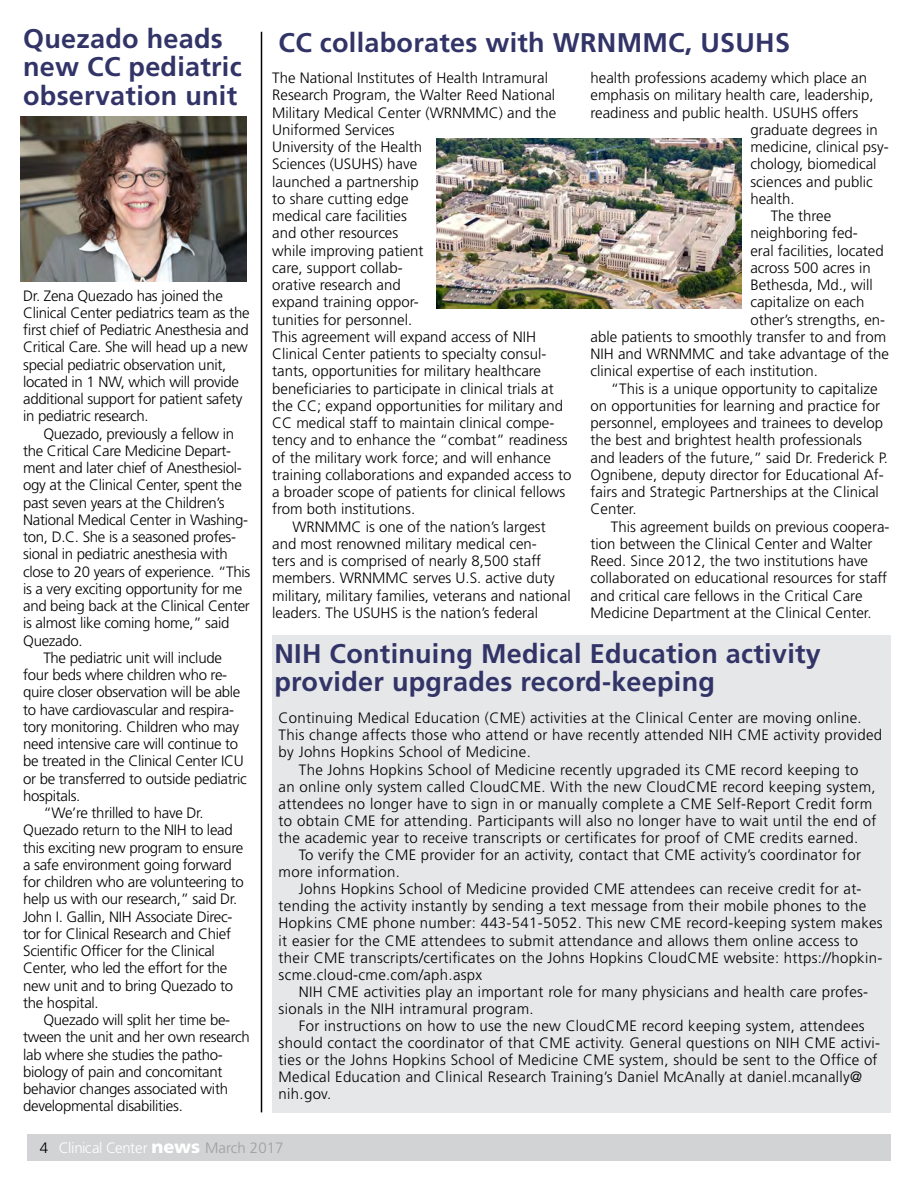
<style>
.page{position:relative;width:918px;height:1188px;background:#fff}
.page>*{position:absolute;margin:0;border:0;box-sizing:border-box;transform-origin:0 0}
.t1{font:700 27px/28.5px "Frutiger LT Std";letter-spacing:.01em;color:#323468}
.t2{font:300 15px/17.2px "Frutiger LT Std";color:#000}
.t3{font:300 15px "Frutiger LT Std";letter-spacing:.02em;color:#000}
.t4{font:300 15px/17.2px "Frutiger LT Std";letter-spacing:-.02em;color:#000}
.t5{font:300 15px "Frutiger LT Std";letter-spacing:-.02em;color:#fff}
.s1{font-weight:900;font-size:18px}
.s2{color:#9d9fa2}
</style>
<div class="page">
<div style="left:27px;top:1134px;width:864px;height:27px;background:#d1d3d4"></div>
<div style="left:272px;top:635px;width:619px;height:477px;background:#e6e7e8"></div>
<hr style="left:261px;top:32px;width:1px;height:1080px;background:#000">
<img style="left:21px;top:117px;width:226px;height:165px">
<img style="left:436px;top:138px;width:306px;height:171px">
<h2 class="t1" style="left:23px;top:24px;width:220px">Quezado heads new CC pediatric observation unit</h2>
<p class="t4" style="left:23px;top:287px;width:228px">Dr. Zena Quezado has joined the Clinical Center pediatrics team as the first chief of Pediatric Anesthesia and Critical Care. She will head up a new special pediatric observation unit, located in 1 NW, which will provide additional support for patient safety in pediatric research.</p>
<p class="t4" style="left:23px;top:425px;width:229px;text-indent:20px">Quezado, previously a fellow in the Critical Care Medicine Depart&shy;ment and later chief of Anesthesiol&shy;ogy at the Clinical Center, spent the past seven years at the Children’s National Medical Center in Washing&shy;ton, D.C. She is a seasoned profes&shy;sional in pediatric anesthesia with close to 20 years of experience. “This is a very exciting opportunity for me and being back at the Clinical Center is almost like coming home,” said Quezado.</p>
<p class="t4" style="left:23px;top:649px;width:225px;text-indent:20px">The pediatric unit will include four beds where children who re&shy;quire closer observation will be able to have cardiovascular and respira&shy;tory monitoring. Children who may need intensive care will continue to be treated in the Clinical Center ICU or be transferred to outside pediatric hospitals.</p>
<p class="t4" style="left:23px;top:805px;width:222px;text-indent:20px">“We’re thrilled to have Dr.<br>Quezado return to the NIH to lead this exciting new program to ensure a safe environment going forward for children who are volunteering to help us with our research,” said Dr.<br>John I. Gallin, NIH Associate Direc&shy;tor for Clinical Research and Chief<br>Scientific Officer for the Clinical<br>Center, who led the effort for the new unit and to bring Quezado to the hospital.</p>
<p class="t4" style="left:23px;top:1012px;width:228px;text-indent:20px">Quezado will split her time be&shy;tween the unit and her own research lab where she studies the patho&shy;biology of pain and concomitant behavior changes associated with developmental disabilities.</p>
<h2 class="t1" style="left:279px;top:28px;width:513px">CC collaborates with WRNMMC, USUHS</h2>
<p class="t2" style="left:272px;top:70px;width:277px">The National Institutes of Health Intramural</p>
<p class="t2" style="left:591px;top:70px;width:278px">health professions academy which place an</p>
<p class="t2" style="left:591px;top:87px;width:285px">emphasis on military health care, leadership,</p>
<p class="t2" style="left:591px;top:104px;width:269px">readiness and public health. USUHS offers</p>
<p class="t2" style="left:750px;top:121px;width:129px">graduate degrees in</p>
<p class="t2" style="left:750px;top:139px;width:140px">medicine, clinical psy-</p>
<p class="t2" style="left:750px;top:156px;width:128px">chology, biomedical</p>
<p class="t2" style="left:750px;top:173px;width:124px">sciences and public</p>
<p class="t2" style="left:750px;top:190px;width:46px">health.</p>
<p class="t2" style="left:771px;top:208px;width:62px">The three</p>
<p class="t2" style="left:750px;top:225px;width:109px">neighboring fed-</p>
<p class="t2" style="left:750px;top:242px;width:135px">eral facilities, located</p>
<p class="t2" style="left:750px;top:259px;width:122px">across 500 acres in</p>
<p class="t2" style="left:750px;top:277px;width:124px">Bethesda, Md., will</p>
<p class="t2" style="left:750px;top:294px;width:116px">capitalize on each</p>
<p class="t2" style="left:750px;top:311px;width:136px">other’s strengths, en-</p>
<p class="t2" style="left:591px;top:328px;width:297px">able patients to smoothly transfer to and from</p>
<p class="t2" style="left:591px;top:346px;width:300px">NIH and WRNMMC and take advantage of the</p>
<p class="t2" style="left:591px;top:363px;width:229px">clinical expertise of each institution.</p>
<p class="t2" style="left:611px;top:380px;width:268px">“This is a unique opportunity to capitalize</p>
<p class="t2" style="left:591px;top:397px;width:291px">on opportunities for learning and practice for</p>
<p class="t2" style="left:591px;top:415px;width:294px">personnel, employees and trainees to develop</p>
<p class="t2" style="left:591px;top:432px;width:273px">the best and brightest health professionals</p>
<p class="t2" style="left:591px;top:449px;width:299px">and leaders of the future,” said Dr. Frederick P.</p>
<p class="t2" style="left:591px;top:466px;width:294px">Ognibene, deputy director for Educational Af-</p>
<p class="t2" style="left:591px;top:484px;width:290px">fairs and Strategic Partnerships at the Clinical</p>
<p class="t2" style="left:591px;top:501px;width:48px">Center.</p>
<p class="t2" style="left:611px;top:518px;width:280px">This agreement builds on previous coopera-</p>
<p class="t2" style="left:591px;top:535px;width:283px">tion between the Clinical Center and Walter</p>
<p class="t2" style="left:591px;top:553px;width:279px">Reed. Since 2012, the two institutions have</p>
<p class="t2" style="left:591px;top:570px;width:298px">collaborated on educational resources for staff</p>
<p class="t2" style="left:591px;top:587px;width:273px">and critical care fellows in the Critical Care</p>
<p class="t2" style="left:591px;top:604px;width:283px">Medicine Department at the Clinical Center.</p>
<p class="t2" style="left:272px;top:87px;width:286px">Research Program, the Walter Reed National<br>Military Medical Center (WRNMMC) and the<br>Uniformed Services<br>University of the Health</p>
<p class="t2" style="left:272px;top:156px;width:147px">Sciences (USUHS) have</p>
<p class="t2" style="left:272px;top:173px;width:148px">launched a partnership</p>
<p class="t2" style="left:272px;top:190px;width:138px">to share cutting edge</p>
<p class="t2" style="left:272px;top:208px;width:136px">medical care facilities</p>
<p class="t2" style="left:272px;top:225px;width:128px">and other resources</p>
<p class="t2" style="left:272px;top:242px;width:153px">while improving patient</p>
<p class="t2" style="left:272px;top:259px;width:131px">care, support collab-</p>
<p class="t2" style="left:272px;top:277px;width:130px">orative research and</p>
<p class="t2" style="left:272px;top:294px;width:148px">expand training oppor-</p>
<p class="t2" style="left:272px;top:311px;width:301px">tunities for personnel.<br>This agreement will expand access of NIH Clinical Center patients to specialty consul&shy;tants, opportunities for military healthcare beneficiaries to participate in clinical trials at the CC; expand opportunities for military and CC medical staff to maintain clinical compe&shy;tency and to enhance the “combat” readiness of the military work force; and will enhance training collaborations and expanded access to a broader scope of patients for clinical fellows from both institutions.</p>
<p class="t2" style="left:272px;top:518px;width:300px;text-indent:20px">WRNMMC is one of the nation’s largest and most renowned military medical cen-<br>ters and is comprised of nearly 8,500 staff members. WRNMMC serves U.S. active duty military, military families, veterans and national leaders. The USUHS is the nation’s federal</p>
<p class="t1" style="left:275px;top:639px;width:548px">NIH Continuing Medical Education activity provider upgrades record-keeping</p>
<p class="t3" style="left:279px;top:710px;width:585px">Continuing Medical Education (CME) activities at the Clinical Center are moving online.</p>
<p class="t3" style="left:279px;top:727px;width:605px">This change affects those who attend or have recently attended NIH CME activity provided</p>
<p class="t3" style="left:279px;top:744px;width:254px">by Johns Hopkins School of Medicine.</p>
<p class="t3" style="left:299px;top:761px;width:561px">The Johns Hopkins School of Medicine recently upgraded its CME record keeping to</p>
<p class="t3" style="left:279px;top:778px;width:599px">an online only system called CloudCME. With the new CloudCME record keeping system,</p>
<p class="t3" style="left:279px;top:795px;width:595px">attendees no longer have to sign in or manually complete a CME Self-Report Credit form</p>
<p class="t3" style="left:279px;top:812px;width:599px">to obtain CME for attending. Participants will also no longer have to wait until the end of</p>
<p class="t3" style="left:279px;top:829px;width:581px">the academic year to receive transcripts or certificates for proof of CME credits earned.</p>
<p class="t3" style="left:299px;top:846px;width:564px">To verify the CME provider for an activity, contact that CME activity’s coordinator for</p>
<p class="t3" style="left:279px;top:864px;width:123px">more information.</p>
<p class="t3" style="left:299px;top:881px;width:564px">Johns Hopkins School of Medicine provided CME attendees can receive credit for at-</p>
<p class="t3" style="left:279px;top:898px;width:589px">tending the activity instantly by sending a text message from their mobile phones to the</p>
<p class="t3" style="left:279px;top:915px;width:606px">Hopkins CME phone number: 443-541-5052. This new CME record-keeping system makes</p>
<p class="t3" style="left:279px;top:932px;width:581px">it easier for the CME attendees to submit attendance and allows them online access to</p>
<p class="t3" style="left:279px;top:949px;width:605px">their CME transcripts/certificates on the Johns Hopkins CloudCME website: https://hopkin-</p>
<p class="t3" style="left:279px;top:966px;width:205px">scme.cloud-cme.com/aph.aspx</p>
<p class="t3" style="left:299px;top:983px;width:570px">NIH CME activities play an important role for many physicians and health care profes-</p>
<p class="t3" style="left:279px;top:1000px;width:257px">sionals in the NIH intramural program.</p>
<p class="t3" style="left:299px;top:1017px;width:567px">For instructions on how to use the new CloudCME record keeping system, attendees</p>
<p class="t3" style="left:279px;top:1035px;width:602px">should contact the coordinator of that CME activity. General questions on NIH CME activi-</p>
<p class="t3" style="left:279px;top:1052px;width:600px">ties or the Johns Hopkins School of Medicine CME system, should be sent to the Office of</p>
<p class="t3" style="left:279px;top:1069px;width:585px">Medical Education and Clinical Research Training’s Daniel McAnally at daniel.mcanally@</p>
<p class="t2" style="left:279px;top:1086px;width:54px">nih.gov.</p>
<p class="t2" style="left:40px;top:1139px;width:10px">4</p>
<p class="t5" style="left:59px;top:1139px;width:226px">Clinical Center <span class="s1">news</span> <span class="s2">March 2017</span></p>
</div>
